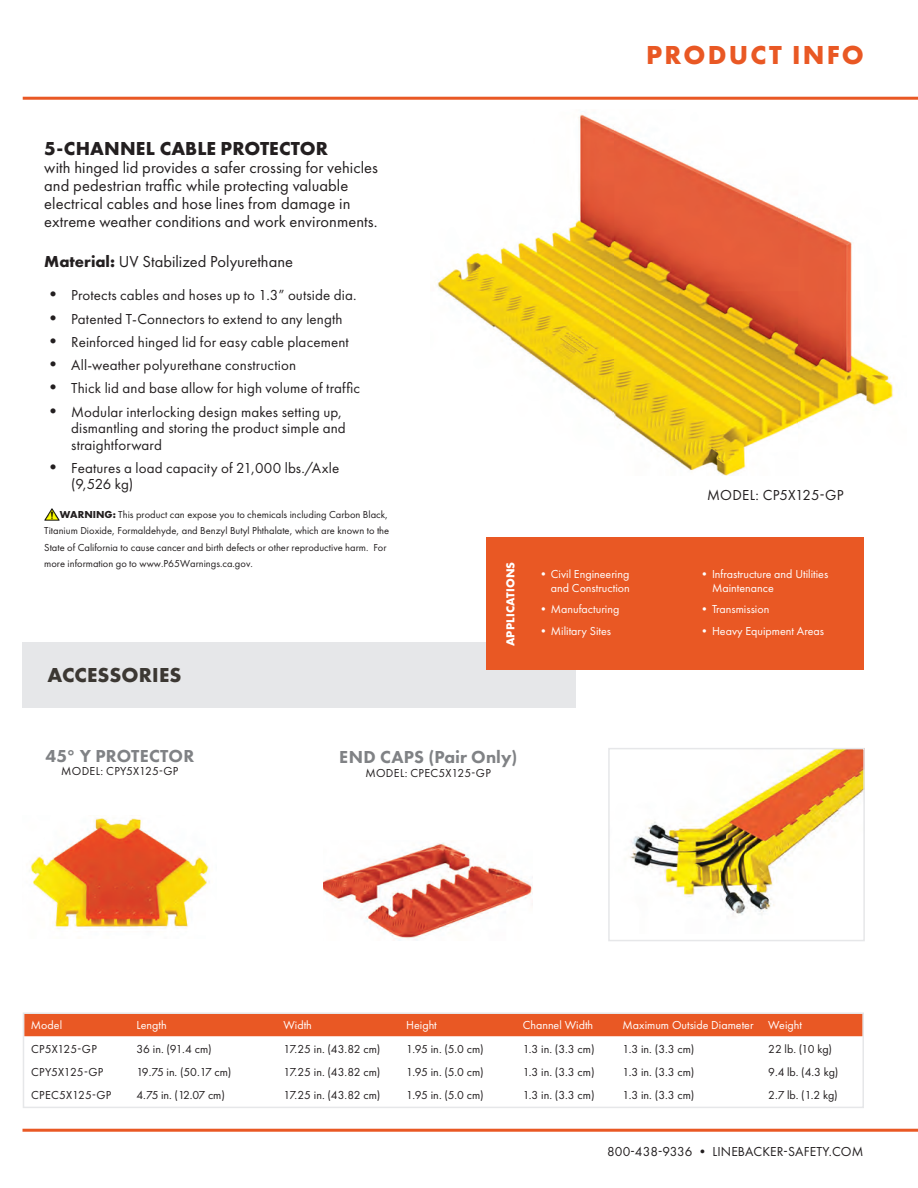
<style>
.page{position:relative;width:918px;height:1188px;background:#fff}
.page>*{position:absolute;margin:0;border:0;box-sizing:border-box;transform-origin:0 0}
.t1{font:700 27px "Futura New";letter-spacing:.08em;color:#e95824}
.t2{font:700 21px "Futura New";letter-spacing:.01em;color:#3c3833}
.Paragraph_Style_2{font:700 19.5px "Futura New";letter-spacing:.005em;color:#231f20}
.t3{font:800 18px "Futura New";letter-spacing:.01em;color:#808285}
.Paragraph_Style_2-2{font:16.5px/18px "Futura New";letter-spacing:.005em;color:#231f20}
.t4{font:15px/16.5px "Futura New";letter-spacing:.01em;color:#231f20}
.t5{font:13.5px "Futura New";letter-spacing:.01em;color:#231f20}
.t6{font:12px "Futura New";color:#231f20}
.t7{font:12px/14.4px "Futura New";color:#fff;text-align:right}
.t8{font:12px "Futura New";letter-spacing:.025em;color:#231f20}
.t9{font:12px "Futura New";letter-spacing:-.05em;color:#231f20}
.t10{font:700 12px "Futura New";letter-spacing:.01em;color:#fff}
.NEW_Bullet_List{font:10.5px/16.5px "Futura New";color:#231f20}
.s1{font-weight:700}
.s2{font-size:18px}
</style>
<div class="page">
<hr style="left:23px;top:97px;width:895px;height:3px;background:#e95824">
<hr style="left:22px;top:1129px;width:896px;height:3px;background:#e95824">
<div style="left:23px;top:642px;width:553px;height:65px;background:#e6e7e9"></div>
<div style="left:486px;top:538px;width:378px;height:132px;background:#e95824"></div>
<img style="left:31px;top:818px;width:179px;height:111px">
<img style="left:324px;top:843px;width:209px;height:98px">
<img style="left:437px;top:114px;width:456px;height:362px">
<div style="left:26px;top:1015px;width:835px;height:21px;background:#e95824"></div>
<div style="left:23px;top:1012px;width:841px;height:96px;border:2px solid #e6e7e9"></div>
<img style="left:629px;top:751px;width:233px;height:166px">
<div style="left:608px;top:748px;width:257px;height:193px;border:2px solid #e6e7e9"></div>
<img style="left:44px;top:509px;width:16px;height:12px">
<p class="t1" style="left:646px;top:38px;width:219px">PRODUCT INFO</p>
<p class="Paragraph_Style_2" style="left:44px;top:136px;width:285px">5-CHANNEL CABLE PROTECTOR</p>
<p class="Paragraph_Style_2-2" style="left:44px;top:158px;width:335px">with hinged lid provides a safer crossing for vehicles and pedestrian traffic while protecting valuable electrical cables and hose lines from damage in extreme weather conditions and work environments.</p>
<p class="Paragraph_Style_2-2" style="left:44px;top:253px;width:250px"><span class="s1">Material:</span> UV Stabilized Polyurethane</p>
<p class="t4" style="left:44px;top:287px;width:314px"><span class="s2">•</span> Protects cables and hoses up to 1.3” outside dia.</p>
<p class="t4" style="left:44px;top:310px;width:300px"><span class="s2">•</span> Patented T-Connectors to extend to any length</p>
<p class="t4" style="left:44px;top:334px;width:306px"><span class="s2">•</span> Reinforced hinged lid for easy cable placement</p>
<p class="t4" style="left:44px;top:357px;width:253px"><span class="s2">•</span> All-weather polyurethane construction</p>
<p class="t4" style="left:44px;top:380px;width:317px"><span class="s2">•</span> Thick lid and base allow for high volume of traffic</p>
<p class="t4" style="left:71px;top:403px;width:276px;text-indent:-27px"><span class="s2">•</span> Modular interlocking design makes setting up, dismantling and storing the product simple and straightforward</p>
<p class="t4" style="left:71px;top:460px;width:270px;text-indent:-27px"><span class="s2">•</span> Features a load capacity of 21,000 lbs./Axle (9,526 kg)</p>
<p class="NEW_Bullet_List" style="left:44px;top:506px;width:346px;text-indent:15px"><span class="s1">WARNING:</span> This product can expose you to chemicals including Carbon Black, Titanium Dioxide, Formaldehyde, and Benzyl Butyl Phthalate, which are known to the State of California to cause cancer and birth defects or other reproductive harm. For more information go to www.P65Warnings.ca.gov.</p>
<p class="t2" style="left:47px;top:662px;width:136px">ACCESSORIES</p>
<p class="t10" style="left:503px;top:646px;width:86px;rotate:-90deg">APPLICATIONS</p>
<p class="t7" style="left:537px;top:567px;width:94px">•Civil Engineering and Construction</p>
<p class="t7" style="left:537px;top:602px;width:84px">•Manufacturing</p>
<p class="t7" style="left:537px;top:623px;width:75px">•Military Sites</p>
<p class="t3" style="left:45px;top:744px;width:150px">45° Y PROTECTOR</p>
<p class="t8" style="left:61px;top:764px;width:119px">MODEL: CPY5X125-GP</p>
<p class="t3" style="left:339px;top:745px;width:179px">END CAPS (Pair Only)</p>
<p class="t8" style="left:366px;top:765px;width:127px">MODEL: CPEC5X125-GP</p>
<p class="t4" style="left:707px;top:487px;width:138px">MODEL: CP5X125-GP</p>
<p class="t7" style="left:712px;top:567px;width:118px;text-align:left;text-indent:-14px">•Infrastructure and Utilities<br>Maintenance</p>
<p class="t7" style="left:699px;top:602px;width:72px">•Transmission</p>
<p class="t7" style="left:699px;top:623px;width:127px">•Heavy Equipment Areas</p>
<p class="t7" style="left:31px;top:1018px;width:33px">Model</p>
<p class="t7" style="left:137px;top:1018px;width:32px">Length</p>
<p class="t7" style="left:283px;top:1018px;width:30px">Width</p>
<p class="t7" style="left:406px;top:1018px;width:32px">Height</p>
<p class="t7" style="left:523px;top:1018px;width:72px">Channel Width</p>
<p class="t7" style="left:623px;top:1018px;width:133px">Maximum Outside Diameter</p>
<p class="t7" style="left:768px;top:1018px;width:35px">Weight</p>
<p class="t6" style="left:31px;top:1041px;width:67px">CP5X125-GP</p>
<p class="t6" style="left:137px;top:1041px;width:77px">36 in. (91.4 cm)</p>
<p class="t6" style="left:283px;top:1041px;width:98px">17.25 in. (43.82 cm)</p>
<p class="t6" style="left:406px;top:1041px;width:79px">1.95 in. (5.0 cm)</p>
<p class="t6" style="left:523px;top:1041px;width:73px">1.3 in. (3.3 cm)</p>
<p class="t6" style="left:623px;top:1041px;width:73px">1.3 in. (3.3 cm)</p>
<p class="t6" style="left:768px;top:1041px;width:65px">22 lb. (10 kg)</p>
<p class="t6" style="left:31px;top:1064px;width:74px">CPY5X125-GP</p>
<p class="t9" style="left:137px;top:1064px;width:96px">19.75 in. (50.17 cm)</p>
<p class="t6" style="left:283px;top:1064px;width:98px">17.25 in. (43.82 cm)</p>
<p class="t6" style="left:406px;top:1064px;width:79px">1.95 in. (5.0 cm)</p>
<p class="t6" style="left:523px;top:1064px;width:73px">1.3 in. (3.3 cm)</p>
<p class="t6" style="left:623px;top:1064px;width:73px">1.3 in. (3.3 cm)</p>
<p class="t6" style="left:768px;top:1064px;width:72px">9.4 lb. (4.3 kg)</p>
<p class="t8" style="left:31px;top:1088px;width:82px">CPEC5X125-GP</p>
<p class="t6" style="left:137px;top:1088px;width:90px">4.75 in. (12.07 cm)</p>
<p class="t6" style="left:283px;top:1088px;width:98px">17.25 in. (43.82 cm)</p>
<p class="t6" style="left:406px;top:1088px;width:79px">1.95 in. (5.0 cm)</p>
<p class="t6" style="left:523px;top:1088px;width:73px">1.3 in. (3.3 cm)</p>
<p class="t6" style="left:623px;top:1088px;width:73px">1.3 in. (3.3 cm)</p>
<p class="t6" style="left:768px;top:1088px;width:71px">2.7 lb. (1.2 kg)</p>
<p class="t5" style="left:607px;top:1144px;width:258px">800-438-9336 • LINEBACKER-SAFETY.COM</p>
</div>
